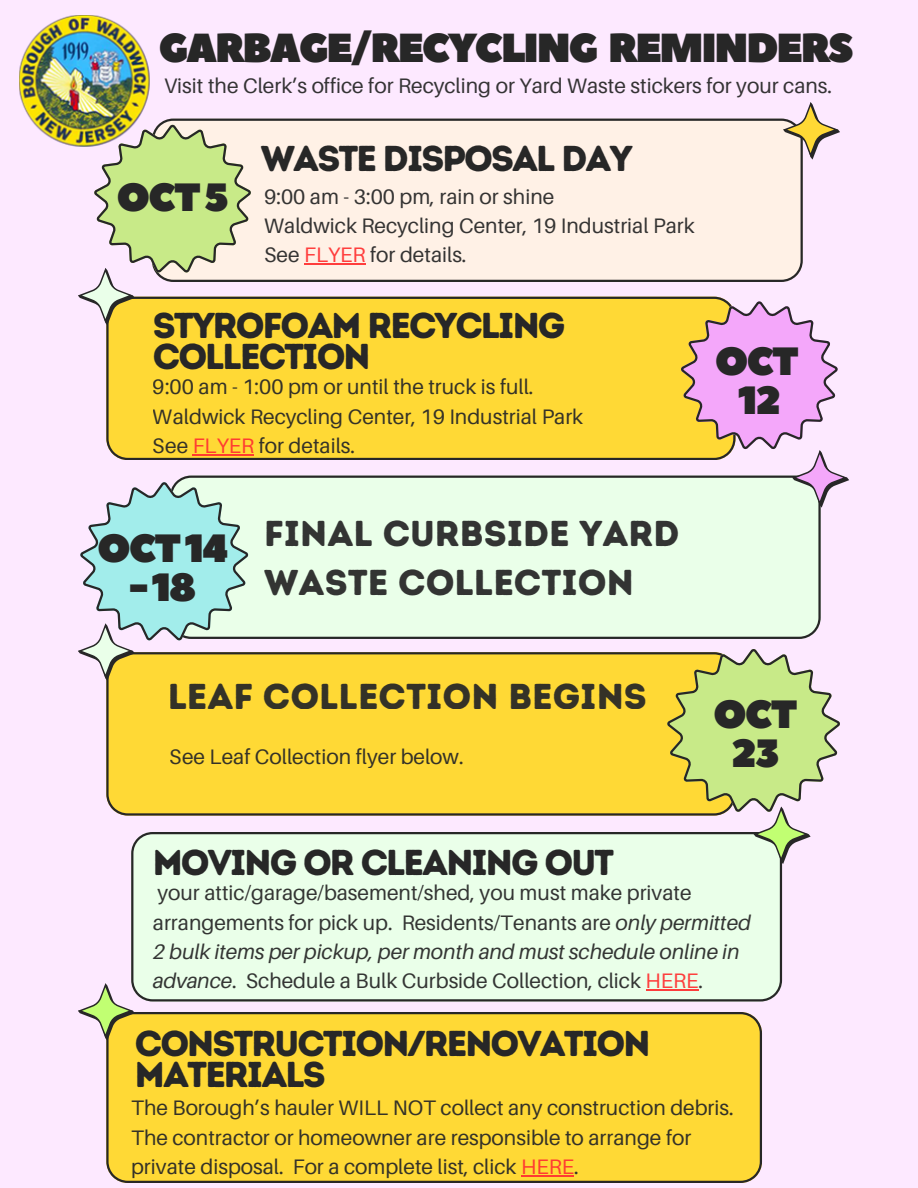
<style>
.page{position:relative;width:918px;height:1188px;background:#fde9ff}
.page>*{position:absolute;margin:0;border:0;box-sizing:border-box;transform-origin:0 0}
.t1{font:40.5px "Peace Sans";letter-spacing:-.055em;color:#272727}
.t2{font:39.3px/38.7px "Peace Sans";letter-spacing:-.055em;color:#272727;text-align:center}
.t3{font:36px/31.5px "Intro Rust Base";letter-spacing:-.055em;color:#272727}
.t4{font:36px/49.5px "Intro Rust Base";color:#272727}
.t5{font:21px/29.2px "Aileron";color:#272727}
.s1{color:#ff3131}
.s2{font-style:italic}
</style>
<div class="page">
<img style="left:19px;top:16px;width:131px;height:131px">
<div style="left:176px;top:476px;width:645px;height:163px;background:#eaffe9"></div>
<div style="left:158px;top:119px;width:645px;height:163px;background:#fff1e6"></div>
<svg style="left:783px;top:102px;width:57px;height:57px"></svg>
<div style="left:106px;top:297px;width:621px;height:163px;background:#ffd935"></div>
<svg style="left:681px;top:301px;width:168px;height:207px"></svg>
<svg style="left:78px;top:125px;width:173px;height:200px"></svg>
<hr style="left:304px;top:263px;width:62px;height:1px;background:#ff3131">
<div style="left:106px;top:652px;width:561px;height:163px;background:#ffd935"></div>
<svg style="left:78px;top:482px;width:170px;height:199px"></svg>
<hr style="left:193px;top:454px;width:61px;height:1px;background:#ff3131">
<div style="left:131px;top:832px;width:651px;height:170px;background:#eaffe9"></div>
<svg style="left:667px;top:649px;width:173px;height:215px"></svg>
<hr style="left:646px;top:989px;width:53px;height:1px;background:#ff3131">
<div style="left:106px;top:1012px;width:656px;height:171px;background:#ffd935"></div>
<svg style="left:78px;top:983px;width:57px;height:58px"></svg>
<hr style="left:521px;top:1175px;width:53px;height:1px;background:#ff3131">
<p class="t1" style="left:158px;top:21px;width:696px">GARBAGE/RECYCLING REMINDERS</p>
<p class="t5" style="left:164px;top:71px;width:669px">Visit the Clerk’s office for Recycling or Yard Waste stickers for your cans.</p>
<p class="t2" style="left:117px;top:180px;width:113px">OCT5</p>
<p class="t3" style="left:261px;top:142px;width:373px">WASTE DISPOSAL DAY</p>
<p class="t5" style="left:264px;top:181px;width:432px">9:00 am - 3:00 pm, rain or shine<br>Waldwick Recycling Center, 19 Industrial Park<br>See <span class="s1">FLYER</span> for details.</p>
<p class="t3" style="left:153px;top:309px;width:414px">STYROFOAM RECYCLING<br>COLLECTION</p>
<p class="t5" style="left:153px;top:372px;width:432px">9:00 am - 1:00 pm or until the truck is full.<br>Waldwick Recycling Center, 19 Industrial Park<br>See <span class="s1">FLYER</span> for details.</p>
<h2 class="t2" style="left:715px;top:344px;width:86px">OCT<br>12</h2>
<p class="t2" style="left:97px;top:531px;width:132px">OCT14 -18</p>
<h3 class="t4" style="left:264px;top:508px;width:417px">FINAL CURBSIDE YARD<br>WASTE COLLECTION</h3>
<h3 class="t4" style="left:167px;top:671px;width:481px">LEAF COLLECTION BEGINS</h3>
<p class="t5" style="left:170px;top:741px;width:295px">See Leaf Collection flyer below.</p>
<p class="t2" style="left:713px;top:696px;width:86px">OCT<br>23</p>
<h1 class="t3" style="left:153px;top:847px;width:463px">MOVING OR CLEANING OUT</h1>
<p class="t5" style="left:153px;top:878px;width:599px">your attic/garage/basement/shed, you must make private arrangements for pick up. Residents/Tenants are <span class="s2">only permitted 2 bulk items per pickup, per month and must schedule online in advance</span>. Schedule a Bulk Curbside Collection, click <span class="s1">HERE</span>.</p>
<p class="t3" style="left:135px;top:1027px;width:517px">CONSTRUCTION/RENOVATION<br>MATERIALS</p>
<p class="t5" style="left:131px;top:1093px;width:604px">The Borough’s hauler WILL NOT collect any construction debris.<br>The contractor or homeowner are responsible to arrange for private disposal. For a complete list, click <span class="s1">HERE</span>.</p>
</div>
